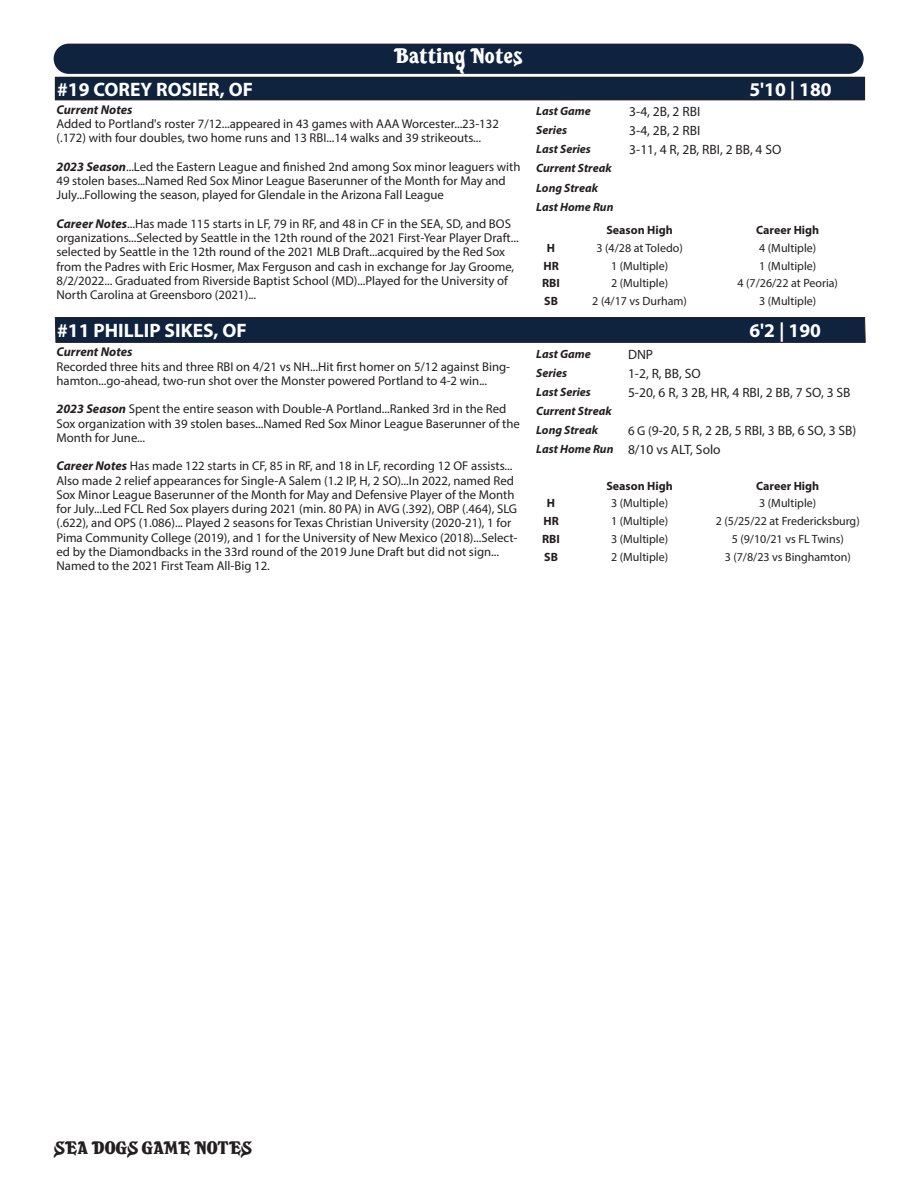
<style>
.page{position:relative;width:918px;height:1188px;background:#fff}
.page>*{position:absolute;margin:0;border:0;box-sizing:border-box;transform-origin:0 0}
.t1{font:21px "Sea Dogs";letter-spacing:.01em;color:#fff}
.t2{font:700 19.5px "Myriad Pro";color:#fff}
.t3{font:18px "Sea Dogs";color:#231f20}
.t4{font:13.5px "Myriad Pro";color:#231f20}
.t5{font:12.75px/14.2px "Myriad Pro";color:#231f20}
.t6{font:italic 700 12.75px "Myriad Pro";color:#231f20}
.t7{font:12px "Myriad Pro";color:#231f20}
.t8{font:italic 700 12px "Myriad Pro";color:#231f20}
.t9{font:700 12px "Myriad Pro";color:#231f20}
.s1{font-weight:700;font-style:italic}
.s2{font-size:12.75px}
</style>
<div class="page">
<svg style="left:55px;top:317px;width:811px;height:26px;background:#11223c"></svg>
<div style="left:54px;top:44px;width:810px;height:30px;background:#0f223e;border-radius:15px"></div>
<div style="left:55px;top:77px;width:810px;height:23px;background:#0f223e"></div>
<div style="left:55px;top:77px;width:810px;height:23px;border:1px solid #231f20"></div>
<p class="t1" style="left:394px;top:44px;width:130px">Batting Notes</p>
<p class="t2" style="left:57px;top:77px;width:197px">#19 COREY ROSIER, OF</p>
<p class="t2" style="left:749px;top:77px;width:84px">5'10 | 180</p>
<p class="t6" style="left:56px;top:101px;width:77px">Current Notes</p>
<p class="t5" style="left:56px;top:117px;width:444px">Added to Portland's roster 7/12...appeared in 43 games with AAA Worcester...23-132 (.172) with four doubles, two home runs and 13 RBI...14 walks and 39 strikeouts...</p>
<p class="t5" style="left:56px;top:159px;width:466px"><span class="s1">2023 Season</span>...Led the Eastern League and finished 2nd among Sox minor leaguers with<br>49 stolen bases...Named Red Sox Minor League Baserunner of the Month for May and</p>
<p class="t5" style="left:56px;top:188px;width:389px">July...Following the season, played for Glendale in the Arizona Fall League</p>
<p class="t5" style="left:56px;top:216px;width:464px"><span class="s1">Career Notes</span>...Has made 115 starts in LF, 79 in RF, and 48 in CF in the SEA, SD, and BOS organizations...Selected by Seattle in the 12th round of the 2021 First-Year Player Draft... selected by Seattle in the 12th round of the 2021 MLB Draft...acquired by the Red Sox from the Padres with Eric Hosmer, Max Ferguson and cash in exchange for Jay Groome, 8/2/2022... Graduated from Riverside Baptist School (MD)...Played for the University of North Carolina at Greensboro (2021)...</p>
<p class="t8" style="left:536px;top:103px;width:56px">Last Game</p>
<p class="t4" style="left:629px;top:103px;width:72px">3-4, 2B, 2 RBI</p>
<p class="t8" style="left:536px;top:122px;width:32px">Series</p>
<p class="t4" style="left:629px;top:123px;width:72px">3-4, 2B, 2 RBI</p>
<p class="t8" style="left:536px;top:141px;width:56px">Last Series</p>
<p class="t4" style="left:629px;top:142px;width:154px">3-11, 4 R, 2B, RBI, 2 BB, 4 SO</p>
<p class="t8" style="left:536px;top:161px;width:77px">Current Streak</p>
<p class="t8" style="left:536px;top:180px;width:63px">Long Streak</p>
<p class="t8" style="left:536px;top:199px;width:79px">Last Home Run</p>
<p class="t9" style="left:606px;top:222px;width:68px">Season High</p>
<p class="t9" style="left:756px;top:222px;width:65px">Career High</p>
<p class="t9" style="left:547px;top:240px;width:10px">H</p>
<p class="t7" style="left:597px;top:240px;width:88px">3 (4/28 at Toledo)</p>
<p class="t7" style="left:759px;top:240px;width:59px">4 (Multiple)</p>
<p class="t9" style="left:543px;top:258px;width:17px">HR</p>
<p class="t7" style="left:611px;top:258px;width:59px">1 (Multiple)</p>
<p class="t7" style="left:759px;top:258px;width:59px">1 (Multiple)</p>
<p class="t9" style="left:542px;top:275px;width:19px">RBI</p>
<p class="t7" style="left:611px;top:276px;width:59px">2 (Multiple)</p>
<p class="t7" style="left:737px;top:276px;width:102px">4 (7/26/22 at Peoria)</p>
<p class="t9" style="left:544px;top:293px;width:15px">SB</p>
<p class="t7" style="left:592px;top:294px;width:96px">2 (4/17 vs Durham)</p>
<p class="t7" style="left:759px;top:294px;width:59px">3 (Multiple)</p>
<p class="t2" style="left:57px;top:318px;width:191px">#11 PHILLIP SIKES, OF</p>
<p class="t2" style="left:749px;top:318px;width:73px">6'2 | 190</p>
<p class="t6" style="left:56px;top:344px;width:77px">Current Notes</p>
<p class="t5" style="left:56px;top:359px;width:455px">Recorded three hits and three RBI on 4/21 vs NH...Hit first homer on 5/12 against Bing&shy;hamton...go-ahead, two-run shot over the Monster powered Portland to 4-2 win...</p>
<p class="t5" style="left:56px;top:402px;width:465px"><span class="s1">2023 Season</span> Spent the entire season with Double-A Portland...Ranked 3rd in the Red<br>Sox organization with 39 stolen bases...Named Red Sox Minor League Baserunner of the<br>Month for June...</p>
<p class="t5" style="left:56px;top:459px;width:463px"><span class="s1">Career Notes</span> Has made 122 starts in CF, 85 in RF, and 18 in LF, recording 12 OF assists...<br>Also made 2 relief appearances for Single-A Salem (1.2 IP, H, 2 SO)...In 2022, named Red Sox Minor League Baserunner of the Month for May and Defensive Player of the Month for July...Led FCL Red Sox players during 2021 (min. 80 PA) in AVG (.392), OBP (.464), SLG (.622), and OPS (1.086)... Played 2 seasons for Texas Christian University (2020-21), 1 for Pima Community College (2019), and 1 for the University of New Mexico (2018)...Select&shy;ed by the Diamondbacks in the 33rd round of the 2019 June Draft but did not sign...<br>Named to the 2021 First Team All-Big 12.</p>
<p class="t8" style="left:536px;top:346px;width:56px">Last Game</p>
<p class="t4" style="left:628px;top:346px;width:27px">DNP</p>
<p class="t8" style="left:536px;top:365px;width:32px">Series</p>
<p class="t4" style="left:628px;top:365px;width:74px">1-2, R, BB, SO</p>
<p class="t8" style="left:536px;top:384px;width:56px">Last Series</p>
<p class="t4" style="left:628px;top:384px;width:224px">5-20, 6 R, 3 2B, HR, 4 RBI, 2 BB, 7 SO, 3 SB</p>
<p class="t8" style="left:536px;top:403px;width:77px">Current Streak</p>
<p class="t8" style="left:536px;top:422px;width:63px">Long Streak</p>
<p class="t4" style="left:628px;top:422px;width:230px"><span class="s2">6 G (</span>9-20, 5 R, 2 2B, 5 RBI, 3 BB, 6 SO, 3 SB)</p>
<p class="t8" style="left:536px;top:441px;width:79px">Last Home Run</p>
<p class="t4" style="left:628px;top:441px;width:94px">8/10 vs ALT, Solo</p>
<p class="t9" style="left:606px;top:478px;width:68px">Season High</p>
<p class="t9" style="left:756px;top:478px;width:65px">Career High</p>
<p class="t9" style="left:547px;top:495px;width:10px">H</p>
<p class="t7" style="left:611px;top:496px;width:59px">3 (Multiple)</p>
<p class="t7" style="left:759px;top:496px;width:59px">3 (Multiple)</p>
<p class="t9" style="left:543px;top:513px;width:17px">HR</p>
<p class="t7" style="left:611px;top:514px;width:59px">1 (Multiple)</p>
<p class="t7" style="left:716px;top:514px;width:145px">2 (5/25/22 at Fredericksburg)</p>
<p class="t9" style="left:542px;top:531px;width:19px">RBI</p>
<p class="t7" style="left:611px;top:531px;width:59px">3 (Multiple)</p>
<p class="t7" style="left:732px;top:531px;width:114px">5 (9/10/21 vs FL Twins)</p>
<p class="t9" style="left:544px;top:549px;width:15px">SB</p>
<p class="t7" style="left:611px;top:549px;width:59px">2 (Multiple)</p>
<p class="t7" style="left:725px;top:549px;width:128px">3 (7/8/23 vs Binghamton)</p>
<h3 class="t3" style="left:54px;top:1138px;width:200px">SEA DOGS GAME NOTES</h3>
</div>
